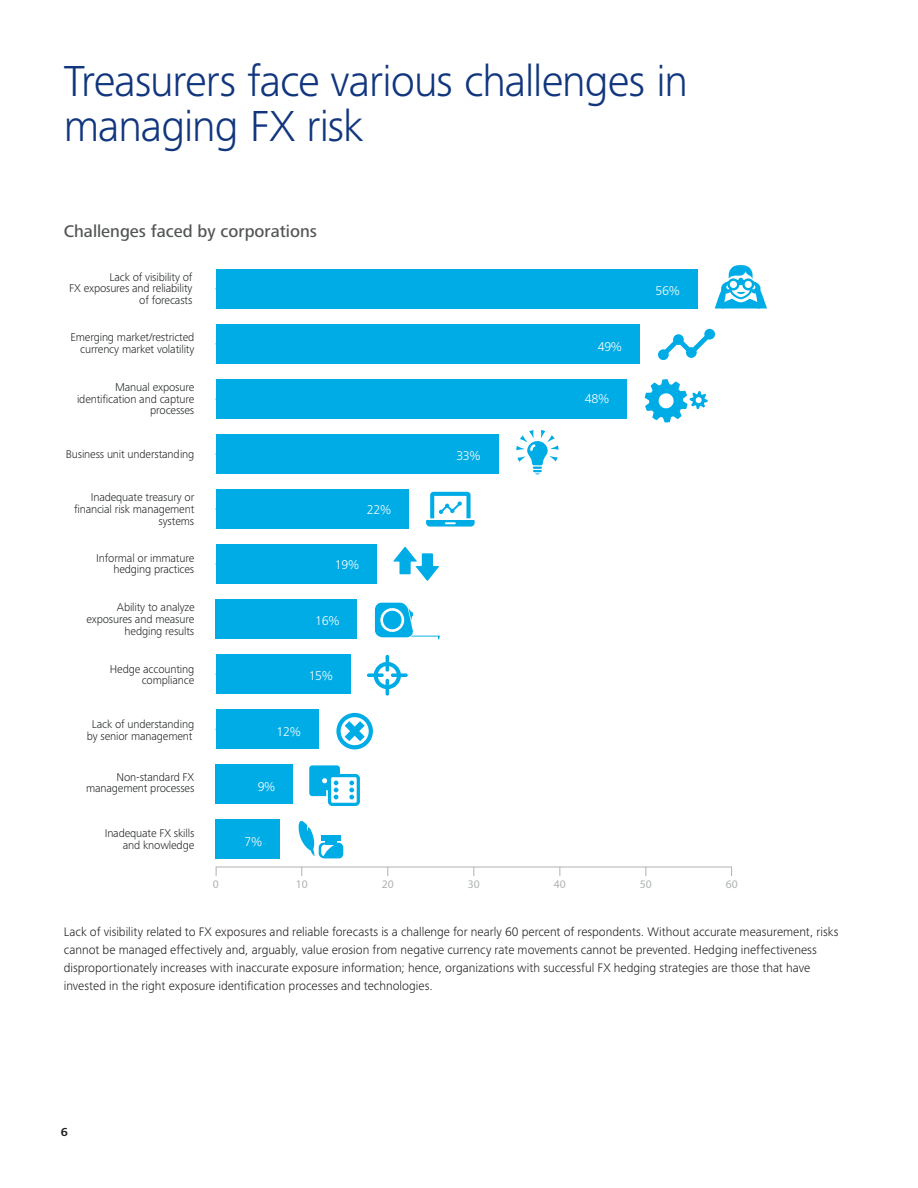
<style>
.page{position:relative;width:918px;height:1188px;background:#fff}
.page>*{position:absolute;margin:0;border:0;box-sizing:border-box;transform-origin:0 0}
.t1{font:300 45px/45px "Frutiger Next Pro";letter-spacing:-.025em;color:#11367e}
.t2{font:500 17.55px "Frutiger Next Pro";color:#535556}
.t3{font:300 13.05px "Frutiger Next Pro";color:#fff}
.t4{font:300 12.75px/18px "Frutiger Next Pro";color:#231f20}
.t5{font:700 12px "Frutiger Next Pro";color:#231f20}
.t6{font:300 11.7px/11.7px "Frutiger Next Pro";letter-spacing:-.015em;color:#252828;text-align:right}
.t7{font:11.7px "Myriad Pro";color:#afb2b4}
</style>
<div class="page">
<hr style="left:216px;top:867px;width:516px;height:1px;background:#afb2b4">
<div style="left:216px;top:269px;width:481px;height:40px;background:#00ace5"></div>
<div style="left:216px;top:324px;width:423px;height:40px;background:#00ace5"></div>
<div style="left:216px;top:379px;width:411px;height:40px;background:#00ace5"></div>
<div style="left:216px;top:434px;width:282px;height:40px;background:#00ace5"></div>
<div style="left:216px;top:489px;width:192px;height:40px;background:#00ace5"></div>
<div style="left:216px;top:544px;width:160px;height:40px;background:#00ace5"></div>
<div style="left:216px;top:599px;width:141px;height:40px;background:#00ace5"></div>
<div style="left:216px;top:654px;width:135px;height:40px;background:#00ace5"></div>
<div style="left:216px;top:710px;width:102px;height:39px;background:#00ace5"></div>
<div style="left:216px;top:765px;width:77px;height:39px;background:#00ace5"></div>
<div style="left:216px;top:820px;width:64px;height:39px;background:#00ace5"></div>
<svg style="left:298px;top:820px;width:45px;height:38px"></svg>
<svg style="left:336px;top:713px;width:37px;height:36px"></svg>
<svg style="left:375px;top:603px;width:65px;height:36px"></svg>
<svg style="left:426px;top:492px;width:49px;height:35px"></svg>
<svg style="left:658px;top:329px;width:57px;height:31px"></svg>
<svg style="left:645px;top:379px;width:63px;height:43px"></svg>
<svg style="left:516px;top:430px;width:43px;height:44px"></svg>
<svg style="left:393px;top:547px;width:46px;height:34px"></svg>
<svg style="left:715px;top:265px;width:52px;height:44px"></svg>
<svg style="left:367px;top:655px;width:41px;height:41px"></svg>
<svg style="left:309px;top:765px;width:51px;height:41px"></svg>
<h1 class="t1" style="left:64px;top:59px;width:626px">Treasurers face various challenges in managing FX risk</h1>
<h2 class="t2" style="left:64px;top:221px;width:255px">Challenges faced by corporations</h2>
<p class="t6" style="left:69px;top:271px;width:125px">Lack of visibility of<br>FX exposures and reliability of forecasts</p>
<p class="t6" style="left:71px;top:332px;width:125px">Emerging market/restricted currency market volatility</p>
<p class="t6" style="left:77px;top:381px;width:119px">Manual exposure identification and capture processes</p>
<p class="t6" style="left:66px;top:448px;width:130px">Business unit understanding</p>
<p class="t6" style="left:74px;top:492px;width:122px">Inadequate treasury or financial risk management systems</p>
<p class="t6" style="left:96px;top:552px;width:100px">Informal or immature hedging practices</p>
<p class="t6" style="left:86px;top:602px;width:110px">Ability to analyze exposures and measure hedging results</p>
<p class="t6" style="left:110px;top:663px;width:86px">Hedge accounting compliance</p>
<p class="t6" style="left:87px;top:718px;width:109px;text-align:center">Lack of understanding by senior management</p>
<p class="t6" style="left:86px;top:771px;width:110px">Non-standard FX management processes</p>
<p class="t6" style="left:105px;top:827px;width:91px">Inadequate FX skills and knowledge</p>
<p class="t7" style="left:213px;top:877px;width:7px">0</p>
<p class="t7" style="left:296px;top:877px;width:13px">10</p>
<p class="t7" style="left:382px;top:877px;width:13px">20</p>
<p class="t7" style="left:468px;top:877px;width:13px">30</p>
<p class="t7" style="left:554px;top:877px;width:13px">40</p>
<p class="t7" style="left:640px;top:877px;width:13px">50</p>
<p class="t7" style="left:726px;top:877px;width:13px">60</p>
<p class="t3" style="left:656px;top:283px;width:26px">56%</p>
<p class="t3" style="left:598px;top:339px;width:26px">49%</p>
<p class="t3" style="left:585px;top:392px;width:26px">48%</p>
<p class="t3" style="left:456px;top:448px;width:26px">33%</p>
<p class="t3" style="left:367px;top:502px;width:26px">22%</p>
<p class="t3" style="left:335px;top:558px;width:26px">19%</p>
<p class="t3" style="left:315px;top:613px;width:26px">16%</p>
<p class="t3" style="left:309px;top:668px;width:26px">15%</p>
<p class="t3" style="left:276px;top:724px;width:26px">12%</p>
<p class="t3" style="left:258px;top:779px;width:19px">9%</p>
<p class="t3" style="left:245px;top:834px;width:19px">7%</p>
<p class="t4" style="left:64px;top:923px;width:776px">Lack of visibility related to FX exposures and reliable forecasts is a challenge for nearly 60 percent of respondents. Without accurate measurement, risks cannot be managed effectively and, arguably, value erosion from negative currency rate movements cannot be prevented. Hedging ineffectiveness disproportionately increases with inaccurate exposure information; hence, organizations with successful FX hedging strategies are those that have invested in the right exposure identification processes and technologies.</p>
<p class="t5" style="left:61px;top:1125px;width:9px">6</p>
</div>
